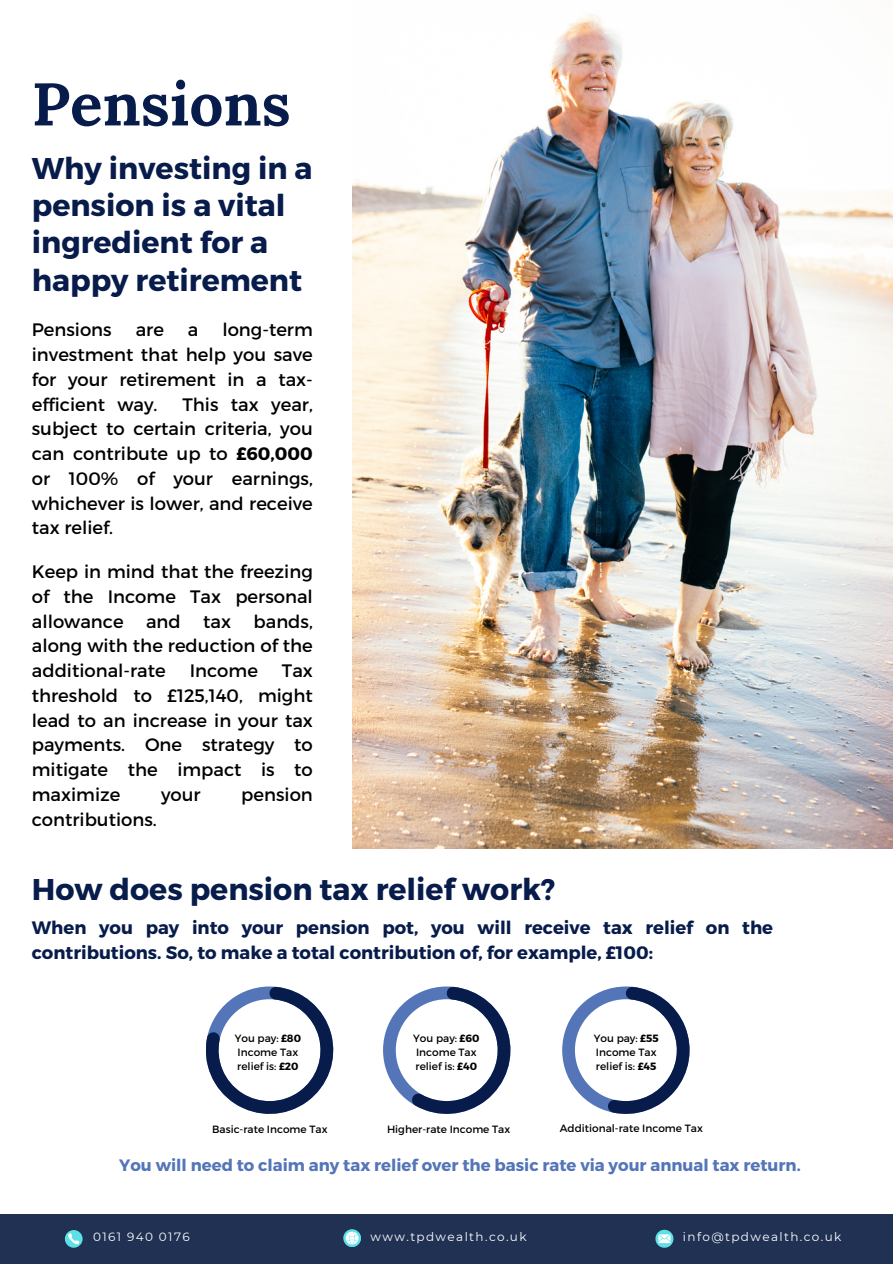
<style>
.page{position:relative;width:893px;height:1264px;background:#fff}
.page>*{position:absolute;margin:0;border:0;box-sizing:border-box;transform-origin:0 0}
.t1{font:700 60px "Lora";color:#071c4b}
.t2{font:700 30px/37.2px "Montserrat";color:#071c4b}
.t3{font:18px/24.8px "Montserrat";color:#000;text-align:justify}
.t4{font:700 18px/24.8px "Montserrat";color:#071c4b}
.t5{font:700 16.5px "Montserrat";color:#5475b8}
.t6{font:12px "Montserrat";letter-spacing:.115em;color:#fff}
.t7{font:10.5px "Montserrat";color:#000}
.s1{font-weight:700}
</style>
<div class="page">
<div style="left:0;top:1213px;width:892px;height:50px;background:#203153"></div>
<svg style="left:655px;top:1229px;width:18px;height:18px"></svg>
<svg style="left:343px;top:1229px;width:18px;height:17px"></svg>
<svg style="left:65px;top:1229px;width:18px;height:18px"></svg>
<svg style="left:68px;top:1232px;width:11px;height:12px"></svg>
<img style="left:352px;top:14px;width:540px;height:834px">
<svg style="left:206px;top:986px;width:127px;height:127px"></svg>
<svg style="left:383px;top:986px;width:127px;height:127px"></svg>
<svg style="left:562px;top:986px;width:127px;height:127px"></svg>
<p class="t1" style="left:32px;top:65px;width:260px">Pensions</p>
<p class="t2" style="left:32px;top:148px;width:282px">Why investing in a pension is a vital ingredient for a happy retirement</p>
<p class="t3" style="left:32px;top:316px;width:81px">Pensions</p>
<p class="t3" style="left:136px;top:316px;width:30px">are</p>
<p class="t3" style="left:188px;top:316px;width:12px">a</p>
<p class="t3" style="left:32px;top:316px;width:282px;text-indent:190px">long-term investment that help you save for your retirement in a tax&shy;efficient way.</p>
<p class="t3" style="left:32px;top:391px;width:282px;text-indent:151px">This tax year, subject to certain criteria, you can contribute up to <span class="s1">£60,000 </span>or 100% of your earnings, whichever is lower, and receive tax relief.</p>
<p class="t3" style="left:32px;top:558px;width:282px">Keep in mind that the freezing of the Income Tax personal allowance and tax bands, along with the reduction of the additional-rate</p>
<p class="t3" style="left:32px;top:657px;width:282px;text-indent:250px">Tax threshold to £125,140, might lead to an increase in your tax payments. One strategy to mitigate the impact is to maximize</p>
<p class="t3" style="left:190px;top:657px;width:70px">Income</p>
<p class="t3" style="left:161px;top:781px;width:41px">your</p>
<p class="t3" style="left:241px;top:781px;width:73px">pension</p>
<p class="t3" style="left:32px;top:806px;width:126px">contributions.</p>
<p class="t2" style="left:32px;top:869px;width:525px">How does pension tax relief work?</p>
<p class="t4" style="left:32px;top:914px;width:742px">When you pay into your pension pot, you will receive tax relief on the contributions. So, to make a total contribution of, for example, £100:</p>
<p class="t7" style="left:235px;top:1031px;width:68px">You pay: <span class="s1">£80</span></p>
<p class="t7" style="left:238px;top:1045px;width:62px">Income Tax</p>
<p class="t7" style="left:237px;top:1059px;width:63px">relief is: <span class="s1">£20</span></p>
<p class="t7" style="left:413px;top:1031px;width:68px">You pay: <span class="s1">£60</span></p>
<p class="t7" style="left:416px;top:1045px;width:62px">Income Tax</p>
<p class="t7" style="left:415px;top:1059px;width:63px">relief is: <span class="s1">£40</span></p>
<p class="t7" style="left:593px;top:1031px;width:66px">You pay: <span class="s1">£55</span></p>
<p class="t7" style="left:596px;top:1045px;width:62px">Income Tax</p>
<p class="t7" style="left:596px;top:1059px;width:62px">relief is: <span class="s1">£45</span></p>
<p class="t7" style="left:212px;top:1122px;width:117px">Basic-rate Income Tax</p>
<p class="t7" style="left:387px;top:1122px;width:125px">Higher-rate Income Tax</p>
<p class="t7" style="left:559px;top:1121px;width:144px">Additional-rate Income Tax</p>
<p class="t5" style="left:119px;top:1154px;width:683px">You will need to claim any tax relief over the basic rate via your annual tax return.</p>
<p class="t6" style="left:93px;top:1229px;width:98px">0161 940 0176</p>
<p class="t6" style="left:370px;top:1229px;width:157px">www.tpdwealth.co.uk</p>
<p class="t6" style="left:682px;top:1229px;width:160px">info@tpdwealth.co.uk</p>
</div>
